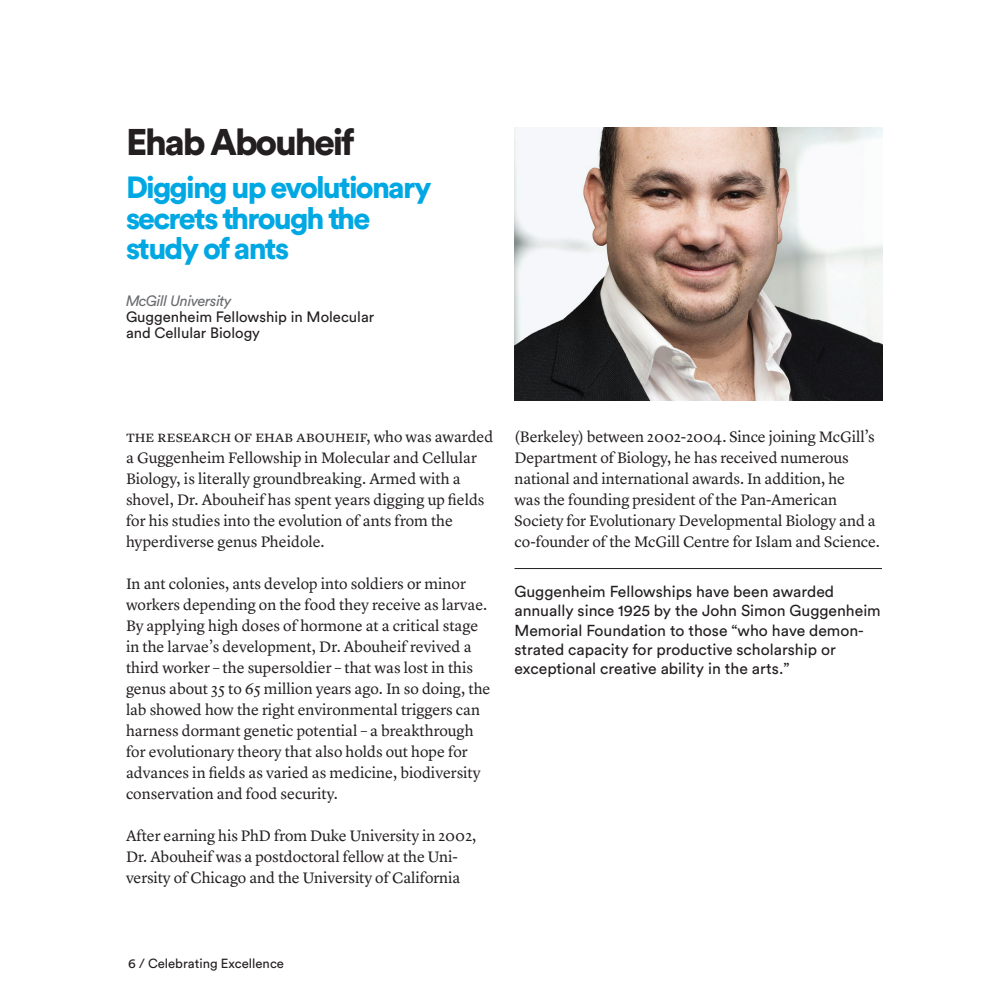
<style>
.page{position:relative;width:1008px;height:1008px;background:#fff}
.page>*{position:absolute;margin:0;border:0;box-sizing:border-box;transform-origin:0 0}
.Recipient_Name{font:900 36.75px "Circular Std";letter-spacing:-.06em;color:#231f20}
.Recipient_Name-2{font:900 30.28px/30.3px "Circular Std";letter-spacing:-.06em;color:#00a8e3}
.Body_Copy{font:15.75px/21px "Lyon Text";letter-spacing:-.005em;color:#231f20}
.t1{font:15.75px/19.2px "Circular Std";color:#231f20}
.Sections_Headers{font:14.88px/15.8px "Circular Std";color:#231f20}
.Footer_Left{font:13.12px "Circular Std";color:#231f20}
.s1{font-style:italic;color:#6c6d70}
</style>
<div class="page">
<img style="left:514px;top:127px;width:368px;height:273px">
<hr style="left:514px;top:568px;width:368px;height:1px;background:#231f20">
<p class="Recipient_Name" style="left:126px;top:117px;width:230px">Ehab Abouheif</p>
<p class="Recipient_Name-2" style="left:126px;top:172px;width:307px">Digging up evolutionary secrets through the study of ants</p>
<p class="Sections_Headers" style="left:126px;top:293px;width:250px"><span class="s1">McGill University<br></span>Guggenheim Fellowship in Molecular and Cellular Biology</p>
<p class="Body_Copy" style="left:126px;top:425px;width:369px">the research of ehab abouheif, who was awarded a Guggenheim Fellowship in Molecular and Cellular Biology, is literally groundbreaking. Armed with a shovel, Dr. Abouheif has spent years digging up fields for his studies into the evolution of ants from the hyperdiverse genus Pheidole.</p>
<p class="Body_Copy" style="left:126px;top:572px;width:366px">In ant colonies, ants develop into soldiers or minor workers depending on the food they receive as larvae.<br>By applying high doses of hormone at a critical stage in the larvae’s development, Dr. Abouheif revived a third worker – the supersoldier – that was lost in this genus about 35 to 65 million years ago. In so doing, the lab showed how the right environmental triggers can harness dormant genetic potential – a breakthrough for evolutionary theory that also holds out hope for advances in fields as varied as medicine, biodiversity conservation and food security.</p>
<p class="Body_Copy" style="left:126px;top:824px;width:352px">After earning his PhD from Duke University in 2002,<br>Dr. Abouheif was a postdoctoral fellow at the Uni&shy;versity of Chicago and the University of California</p>
<p class="Body_Copy" style="left:514px;top:425px;width:367px">(Berkeley) between 2002-2004. Since joining McGill’s Department of Biology, he has received numerous national and international awards. In addition, he<br>was the founding president of the Pan-American Society for Evolutionary Developmental Biology and a co-founder of the McGill Centre for Islam and Science.</p>
<p class="t1" style="left:514px;top:582px;width:368px">Guggenheim Fellowships have been awarded annually since 1925 by the John Simon Guggenheim Memorial Foundation to those “who have demon&shy;strated capacity for productive scholarship or exceptional creative ability in the arts.”</p>
<p class="Footer_Left" style="left:128px;top:955px;width:157px">6 / Celebrating Excellence</p>
</div>
